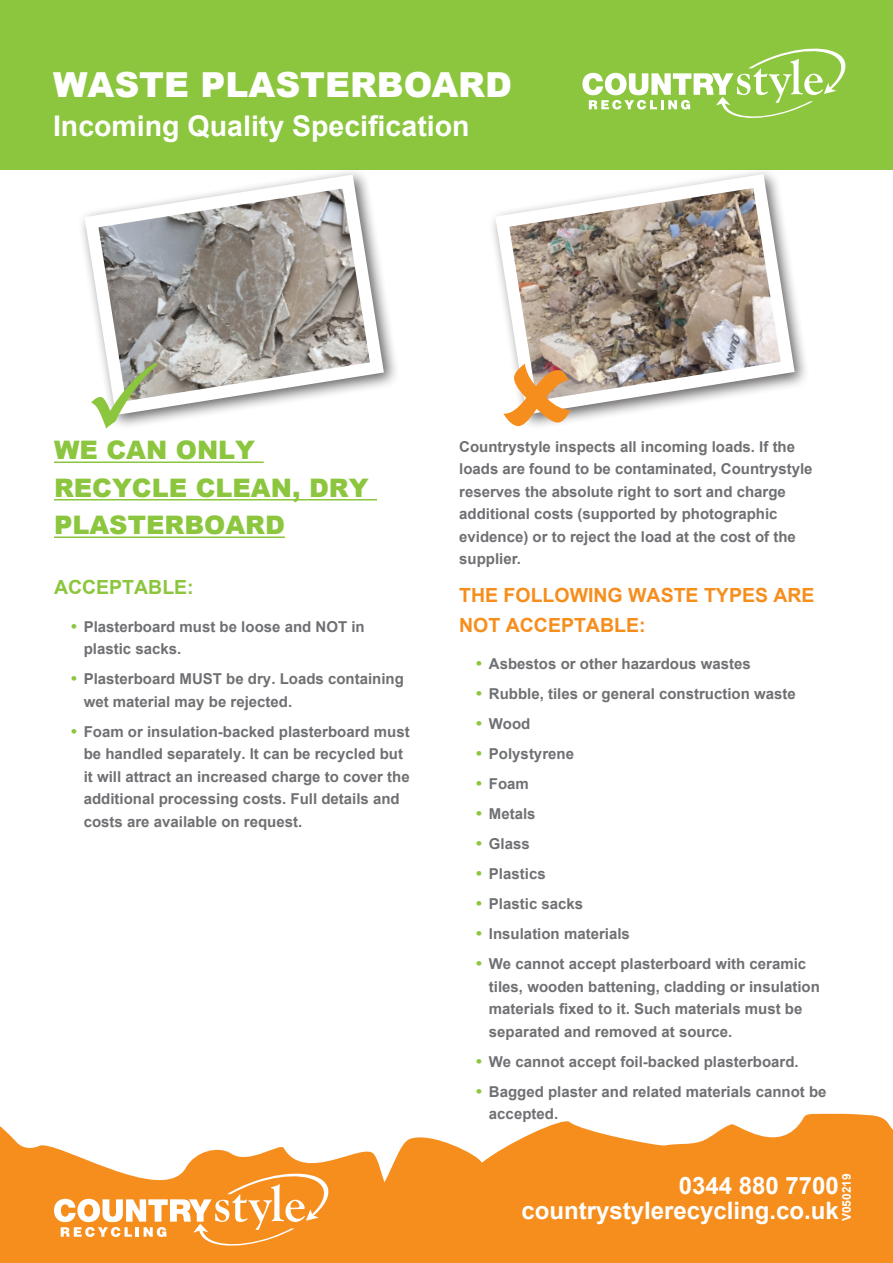
<style>
.page{position:relative;width:893px;height:1263px;background:#fff}
.page>*{position:absolute;margin:0;border:0;box-sizing:border-box;transform-origin:0 0}
.WS_title{font:900 34.5px "Arial";color:#fff}
.WS_title-2{font:700 28.5px "Arial";color:#fff}
.ACC_Unacc{font:900 25.5px/37.5px "Arial";color:#8bc63e}
.t1{font:700 24px/25.5px "Arial";color:#fff;text-align:right}
.text{font:700 19.5px/30px "Arial";color:#f68e1e}
.ACC_Unacc-2{font:700 19.5px "Arial";color:#8bc63e}
.text-2{font:700 15px/22.5px "Arial";color:#6f7073}
.t2{font:700 12px "Arial";color:#fff}
.s1{font-size:16.5px;color:#8bc63e}
</style>
<div class="page">
<svg style="left:0;top:1113px;width:893px;height:150px;fill:#f68e1e"></svg>
<svg style="left:54px;top:1174px;width:274px;height:72px"></svg>
<div style="left:0;top:0;width:893px;height:170px;background:#8bc63e"></div>
<svg style="left:582px;top:49px;width:263px;height:69px"></svg>
<div style="left:489px;top:167px;width:321px;height:263px;background:#fff"></div>
<svg style="left:489px;top:167px;width:313px;height:254px"></svg>
<hr style="left:54px;top:461px;width:210px;height:2px;background:#8bc63e">
<hr style="left:54px;top:499px;width:323px;height:1px;background:#8bc63e">
<hr style="left:54px;top:536px;width:231px;height:2px;background:#8bc63e">
<div style="left:78px;top:167px;width:322px;height:263px;background:#fff"></div>
<svg style="left:78px;top:168px;width:313px;height:254px"></svg>
<svg style="left:91px;top:362px;width:66px;height:66px"></svg>
<svg style="left:503px;top:364px;width:68px;height:62px"></svg>
<p class="WS_title" style="left:53px;top:60px;width:460px">WASTE PLASTERBOARD</p>
<p class="WS_title-2" style="left:53px;top:107px;width:418px">Incoming Quality Specification</p>
<p class="ACC_Unacc" style="left:54px;top:430px;width:316px">WE CAN ONLY<br>RECYCLE CLEAN, DRY<br>PLASTERBOARD</p>
<p class="ACC_Unacc-2" style="left:54px;top:574px;width:141px">ACCEPTABLE:</p>
<p class="text-2" style="left:84px;top:615px;width:282px;text-indent:-13px"><span class="s1">•</span> Plasterboard must be loose and NOT in plastic sacks.</p>
<p class="text-2" style="left:84px;top:668px;width:322px;text-indent:-13px"><span class="s1">•</span> Plasterboard MUST be dry. Loads containing wet material may be rejected.</p>
<p class="text-2" style="left:84px;top:720px;width:327px;text-indent:-13px"><span class="s1">•</span> Foam or insulation-backed plasterboard must be handled separately. It can be recycled but it will attract an increased charge to cover the additional processing costs. Full details and costs are available on request.</p>
<p class="text-2" style="left:459px;top:435px;width:355px">Countrystyle inspects all incoming loads. If the loads are found to be contaminated, Countrystyle reserves the absolute right to sort and charge additional costs (supported by photographic evidence) or to reject the load at the cost of the supplier.</p>
<p class="text" style="left:459px;top:580px;width:357px">THE FOLLOWING WASTE TYPES ARE<br>NOT ACCEPTABLE:</p>
<p class="text-2" style="left:476px;top:653px;width:276px"><span class="s1">•</span> Asbestos or other hazardous wastes</p>
<p class="text-2" style="left:476px;top:683px;width:321px"><span class="s1">•</span> Rubble, tiles or general construction waste</p>
<p class="text-2" style="left:476px;top:713px;width:56px"><span class="s1">•</span> Wood</p>
<p class="text-2" style="left:476px;top:743px;width:99px"><span class="s1">•</span> Polystyrene</p>
<p class="text-2" style="left:476px;top:773px;width:54px"><span class="s1">•</span> Foam</p>
<p class="text-2" style="left:476px;top:803px;width:61px"><span class="s1">•</span> Metals</p>
<p class="text-2" style="left:476px;top:833px;width:55px"><span class="s1">•</span> Glass</p>
<p class="text-2" style="left:476px;top:863px;width:71px"><span class="s1">•</span> Plastics</p>
<p class="text-2" style="left:476px;top:893px;width:108px"><span class="s1">•</span> Plastic sacks</p>
<p class="text-2" style="left:476px;top:923px;width:155px"><span class="s1">•</span> Insulation materials</p>
<p class="text-2" style="left:489px;top:953px;width:332px;text-indent:-13px"><span class="s1">•</span> We cannot accept plasterboard with ceramic tiles, wooden battening, cladding or insulation materials fixed to it. Such materials must be separated and removed at source.</p>
<p class="text-2" style="left:476px;top:1050px;width:324px"><span class="s1">•</span> We cannot accept foil-backed plasterboard.</p>
<p class="text-2" style="left:489px;top:1080px;width:339px;text-indent:-13px"><span class="s1">•</span> Bagged plaster and related materials cannot be accepted.</p>
<p class="t2" style="left:839px;top:1221px;width:50px;rotate:-90deg">V050219</p>
<h3 class="t1" style="left:521px;top:1173px;width:319px">0344 880 7700 countrystylerecycling.co.uk</h3>
</div>
